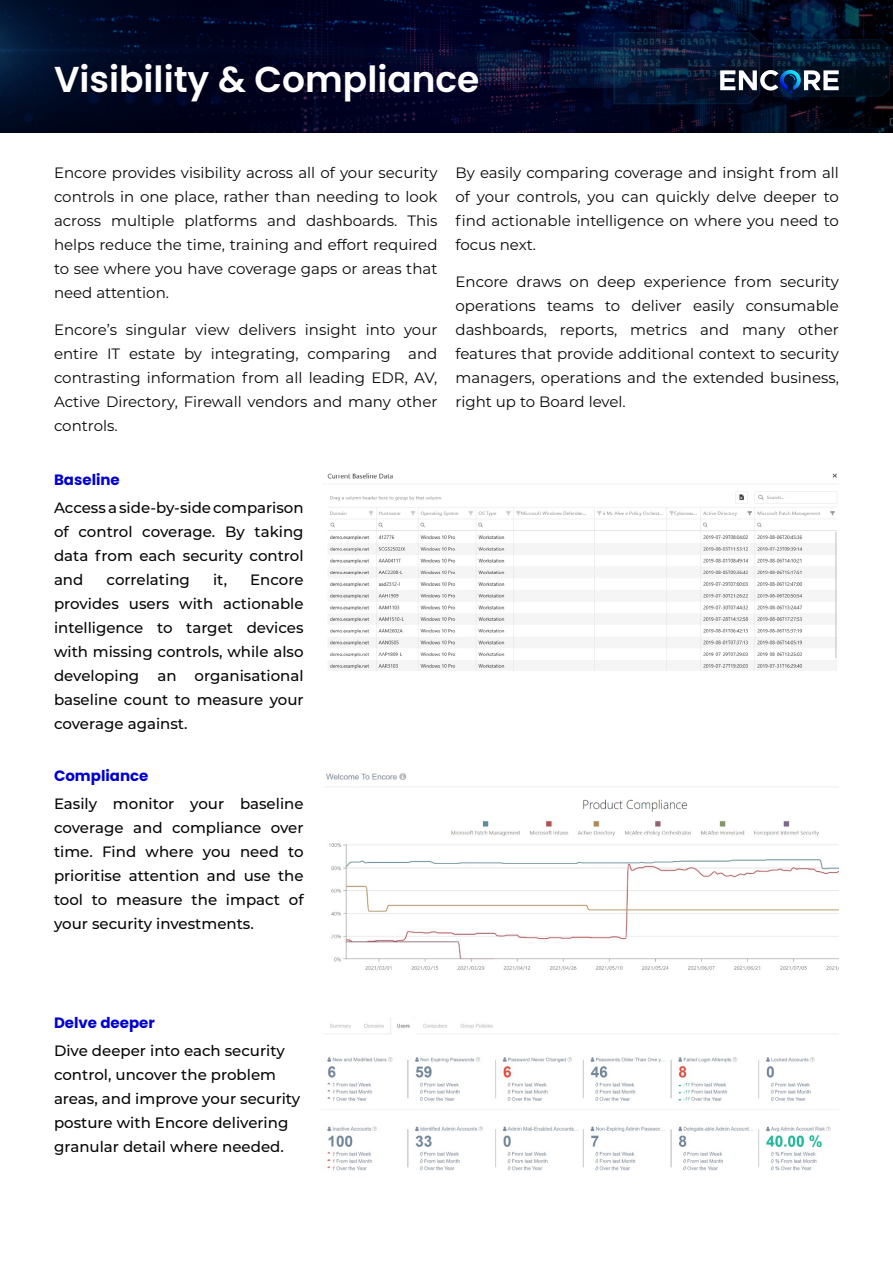
<style>
.page{position:relative;width:893px;height:1263px;background:#fff}
.page>*{position:absolute;margin:0;border:0;box-sizing:border-box;transform-origin:0 0}
.t1{font:600 36px "Poppins";color:#fff}
.t2{font:15px/24px "Montserrat";color:#070707;text-align:justify}
.t3{font:500 15px/24px "Montserrat";color:#070707;text-align:justify}
.t4{font:700 15px "Poppins";color:#0200d2}
</style>
<div class="page">
<svg style="left:0;top:0;width:893px;height:132px;background:#020a26"></svg>
<svg style="left:720px;top:70px;width:119px;height:23px"></svg>
<img style="left:327px;top:473px;width:510px;height:198px">
<img style="left:324px;top:773px;width:515px;height:198px">
<img style="left:324px;top:1017px;width:507px;height:154px">
<h1 class="t1" style="left:54px;top:58px;width:427px">Visibility &amp; Compliance</h1>
<p class="t2" style="left:54px;top:160px;width:385px">Encore provides visibility across all of your security controls in one place, rather than needing to look across multiple platforms and dashboards. This helps reduce the time, training and effort required to see where you have coverage gaps or areas that need attention.</p>
<p class="t2" style="left:54px;top:317px;width:385px">Encore’s singular view delivers insight into your entire IT estate by integrating, comparing and contrasting information from all leading EDR, AV, Active Directory, Firewall vendors and many other controls.</p>
<p class="t4" style="left:54px;top:471px;width:67px">Baseline</p>
<p class="t3" style="left:54px;top:495px;width:251px">Access a side-by-side comparison of control coverage. By taking data from each security control and</p>
<p class="t3" style="left:107px;top:567px;width:85px">correlating</p>
<p class="t3" style="left:213px;top:567px;width:15px">it,</p>
<p class="t3" style="left:54px;top:567px;width:251px;text-indent:196px">Encore provides users with actionable intelligence to target devices with missing controls, while also developing an organisational baseline count to measure your coverage against.</p>
<p class="t4" style="left:54px;top:767px;width:96px">Compliance</p>
<p class="t3" style="left:54px;top:791px;width:251px">Easily monitor your baseline coverage and compliance over time. Find where you need to prioritise attention and use the tool to measure the impact of your security investments.</p>
<p class="t2" style="left:455px;top:160px;width:385px">By easily comparing coverage and insight from all of your controls, you can quickly delve deeper to find actionable intelligence on where you need to focus next.</p>
<p class="t2" style="left:455px;top:269px;width:385px">Encore draws on deep experience from security operations teams to deliver easily consumable dashboards, reports, metrics and many other features that provide additional context to security managers, operations and the extended business, right up to Board level.</p>
<p class="t4" style="left:54px;top:1014px;width:102px">Delve deeper</p>
<p class="t3" style="left:54px;top:1038px;width:248px;text-align:left">Dive deeper into each security control, uncover the problem areas, and improve your security posture with Encore delivering granular detail where needed.</p>
</div>
